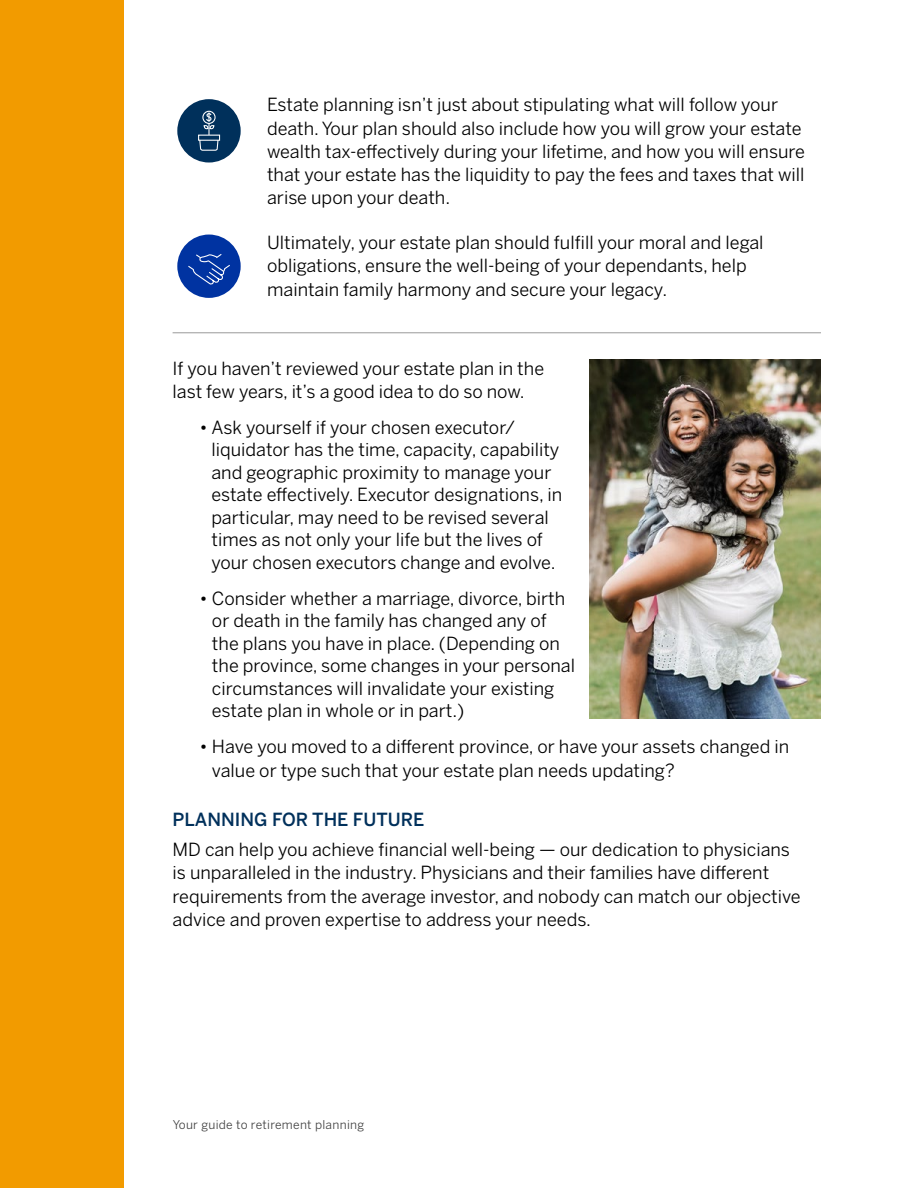
<style>
.page{position:relative;width:918px;height:1188px;background:#fff}
.page>*{position:absolute;margin:0;border:0;box-sizing:border-box;transform-origin:0 0}
.Body_Text{font:18px/23.2px "Benton Sans";color:#000}
.Bullet_Points{font:18px/22.5px "Benton Sans";color:#000}
.Subheader{font:500 18px "Benton Sans";color:#00305b}
.t1{font:12px "Benton Sans";letter-spacing:.025em;color:#404040}
</style>
<div class="page">
<img style="left:590px;top:360px;width:230px;height:358px">
<div style="left:177px;top:235px;width:64px;height:63px;background:#0033a1;border-radius:50%"></div>
<svg style="left:188px;top:254px;width:42px;height:30px"></svg>
<div style="left:177px;top:99px;width:64px;height:64px;background:#00305b;border-radius:50%"></div>
<div style="left:198px;top:135px;width:22px;height:6px;border:1px solid #fff"></div>
<div style="left:202px;top:111px;width:14px;height:13px;border:1px solid #fff;border-radius:50%"></div>
<svg style="left:199px;top:113px;width:20px;height:38px"></svg>
<hr style="left:173px;top:332px;width:648px;height:1px;background:#999">
<div style="left:0;top:0;width:123px;height:1188px;background:#f29b00"></div>
<p class="Body_Text" style="left:267px;top:93px;width:539px">Estate planning isn’t just about stipulating what will follow your death. Your plan should also include how you will grow your estate wealth tax-effectively during your lifetime, and how you will ensure that your estate has the liquidity to pay the fees and taxes that will arise upon your death.</p>
<p class="Body_Text" style="left:267px;top:231px;width:498px">Ultimately, your estate plan should fulfill your moral and legal obligations, ensure the well-being of your dependants, help maintain family harmony and secure your legacy.</p>
<p class="Body_Text" style="left:173px;top:356px;width:373px">If you haven’t reviewed your estate plan in the last few years, it’s a good idea to do so now.</p>
<p class="Bullet_Points" style="left:211px;top:416px;width:352px;text-indent:-12px">• Ask yourself if your chosen executor/ liquidator has the time, capacity, capability and geographic proximity to manage your estate effectively. Executor designations, in particular, may need to be revised several times as not only your life but the lives of your chosen executors change and evolve.</p>
<p class="Bullet_Points" style="left:212px;top:587px;width:365px;text-indent:-12px">• Consider whether a marriage, divorce, birth or death in the family has changed any of the plans you have in place. (Depending on the province, some changes in your personal circumstances will invalidate your existing estate plan in whole or in part.)</p>
<p class="Bullet_Points" style="left:212px;top:735px;width:579px;line-height:23.2px;text-indent:-12px">• Have you moved to a different province, or have your assets changed in value or type such that your estate plan needs updating?</p>
<h2 class="Subheader" style="left:173px;top:808px;width:253px">PLANNING FOR THE FUTURE</h2>
<p class="Body_Text" style="left:173px;top:838px;width:630px">MD can help you achieve financial well-being — our dedication to physicians is unparalleled in the industry. Physicians and their families have different requirements from the average investor, and nobody can match our objective advice and proven expertise to address your needs.</p>
<p class="t1" style="left:173px;top:1117px;width:193px">Your guide to retirement planning</p>
</div>
